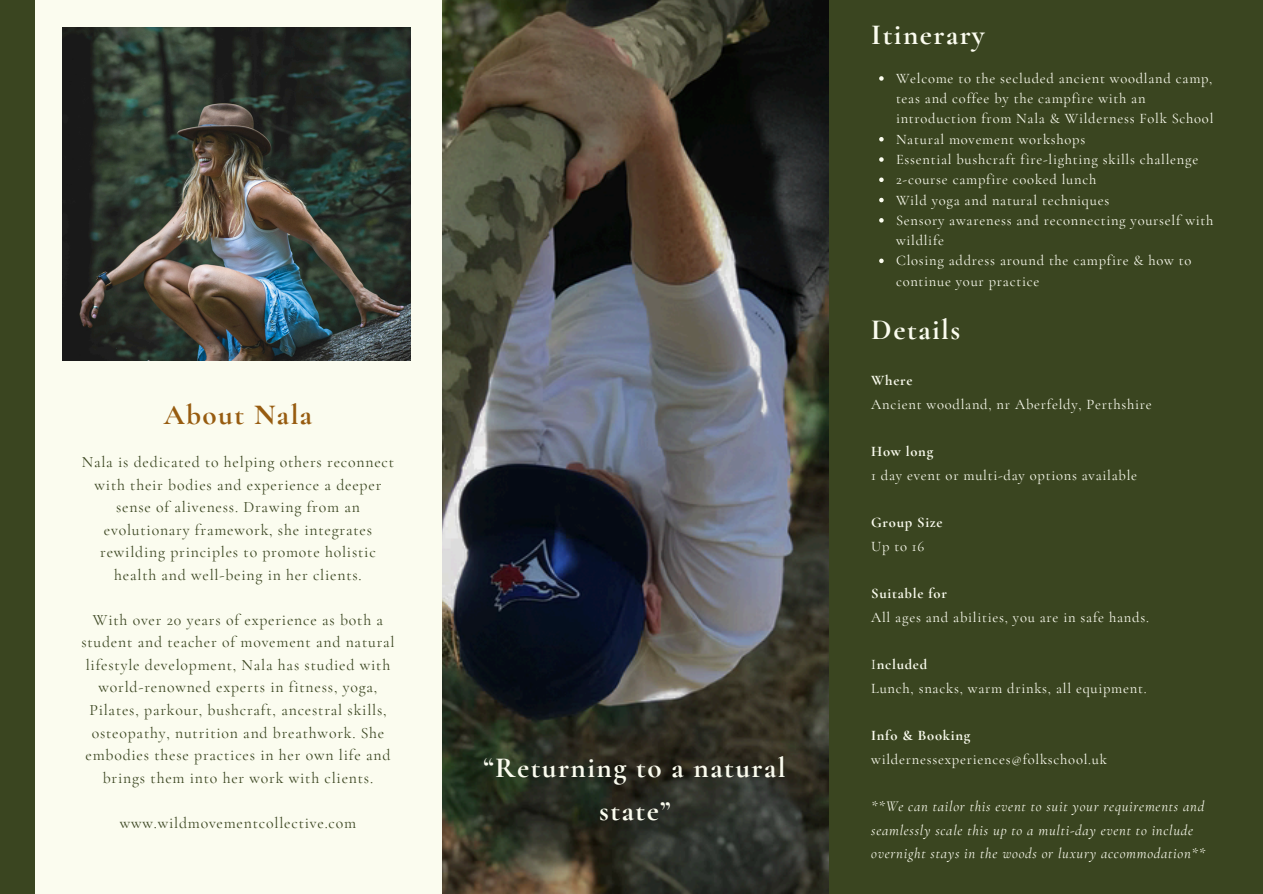
<style>
.page{position:relative;width:1263px;height:894px;background:#fff}
.page>*{position:absolute;margin:0;border:0;box-sizing:border-box;transform-origin:0 0}
.t1{font:700 29.25px "Cormorant Garamond";letter-spacing:.05em;color:#fbfcef}
.t2{font:700 29.1px/42.8px "Cormorant Garamond";letter-spacing:.05em;color:#fbfcef;text-align:center}
.t3{font:700 29.1px "Cormorant Garamond";letter-spacing:.05em;color:#975c10}
.t4{font:15.75px/22.5px "Cormorant Garamond";letter-spacing:.05em;color:#3a4520;text-align:center}
.t5{font:14.55px/20.2px "Cormorant Garamond";letter-spacing:.05em;color:#fbfcef}
.t6{font:italic 14.55px/23.7px "Cormorant Garamond";letter-spacing:.05em;color:#fbfcef}
.t7{font:700 14.55px "Cormorant Garamond";letter-spacing:.05em;color:#fbfcef}
.s1{font-weight:400}
</style>
<div class="page">
<div style="left:0;top:0;width:1263px;height:893px;background:#3a4520"></div>
<img style="left:441px;top:0;width:387px;height:893px">
<div style="left:35px;top:0;width:406px;height:893px;background:#fbfcef"></div>
<img style="left:62px;top:28px;width:348px;height:332px">
<svg style="left:879px;top:76px;width:5px;height:5px"></svg>
<svg style="left:879px;top:137px;width:5px;height:4px"></svg>
<svg style="left:879px;top:157px;width:5px;height:5px"></svg>
<svg style="left:879px;top:177px;width:5px;height:5px"></svg>
<svg style="left:879px;top:198px;width:5px;height:4px"></svg>
<svg style="left:879px;top:218px;width:5px;height:4px"></svg>
<svg style="left:879px;top:258px;width:5px;height:5px"></svg>
<p class="t3" style="left:164px;top:397px;width:150px">About Nala</p>
<h1 class="t4" style="left:82px;top:451px;width:314px">Nala is dedicated to helping others reconnect with their bodies and experience a deeper sense of aliveness. Drawing from an evolutionary framework, she integrates rewilding principles to promote holistic health and well-being in her clients.</h1>
<p class="t4" style="left:81px;top:608px;width:315px">With over 20 years of experience as both a student and teacher of movement and natural lifestyle development, Nala has studied with world-renowned experts in fitness, yoga, Pilates, parkour, bushcraft, ancestral skills, osteopathy, nutrition and breathwork. She embodies these practices in her own life and brings them into her work with clients.</p>
<p class="t4" style="left:120px;top:811px;width:238px">www.wildmovementcollective.com</p>
<p class="t2" style="left:484px;top:746px;width:303px">“Returning to a natural state”</p>
<p class="t2" style="left:871px;top:14px;width:115px">Itinerary</p>
<h1 class="t5" style="left:896px;top:68px;width:319px">Welcome to the secluded ancient woodland camp, teas and coffee by the campfire with an introduction from Nala &amp; Wilderness Folk School</h1>
<h1 class="t5" style="left:896px;top:129px;width:191px">Natural movement workshops</h1>
<p class="t5" style="left:896px;top:149px;width:304px">Essential bushcraft fire-lighting skills challenge</p>
<p class="t5" style="left:896px;top:169px;width:202px">2-course campfire cooked lunch</p>
<p class="t5" style="left:896px;top:190px;width:215px">Wild yoga and natural techniques</p>
<p class="t5" style="left:896px;top:210px;width:319px">Sensory awareness and reconnecting yourself with wildlife</p>
<p class="t5" style="left:896px;top:250px;width:297px">Closing address around the campfire &amp; how to continue your practice</p>
<p class="t1" style="left:871px;top:312px;width:91px">Details</p>
<p class="t7" style="left:871px;top:371px;width:43px">Where</p>
<h1 class="t5" style="left:871px;top:394px;width:282px">Ancient woodland, nr Aberfeldy, Perthshire</h1>
<p class="t7" style="left:871px;top:442px;width:64px">How long</p>
<p class="t5" style="left:871px;top:465px;width:267px">1 day event or multi-day options available</p>
<p class="t7" style="left:871px;top:513px;width:73px">Group Size</p>
<p class="t5" style="left:871px;top:536px;width:55px">Up to 16</p>
<p class="t7" style="left:871px;top:584px;width:77px">Suitable for</p>
<p class="t5" style="left:871px;top:606px;width:279px">All ages and abilities, you are in safe hands.</p>
<p class="t7" style="left:871px;top:655px;width:58px"><span class="s1">I</span>ncluded</p>
<p class="t5" style="left:871px;top:677px;width:277px">Lunch, snacks, warm drinks, all equipment.</p>
<p class="t7" style="left:871px;top:726px;width:101px">Info &amp; Booking</p>
<p class="t5" style="left:871px;top:748px;width:237px">wildernessexperiences@folkschool.uk</p>
<p class="t6" style="left:871px;top:794px;width:336px">**We can tailor this event to suit your requirements and seamlessly scale this up to a multi-day event to include overnight stays in the woods or luxury accommodation**</p>
</div>
